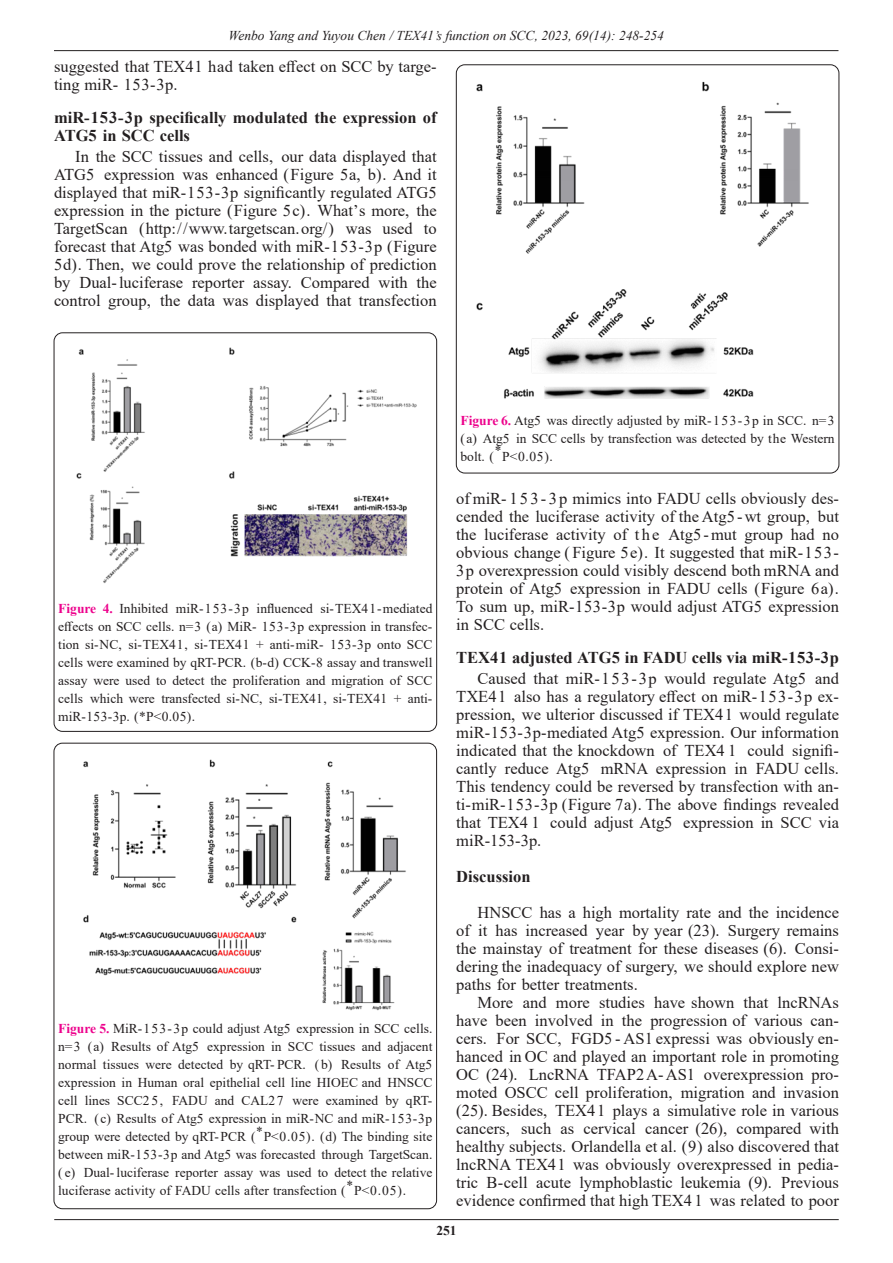
<style>
.page{position:relative;width:893px;height:1263px;background:#fff}
.page>*{position:absolute;margin:0;border:0;box-sizing:border-box;transform-origin:0 0}
.t1{font:16.5px/18px "Times New Roman";color:#231f20;text-align:justify}
.t2{font:700 16.5px/18px "Times New Roman";color:#231f20}
.t3{font:13.5px/18px "Times New Roman";color:#231f20;text-align:justify}
.t4{font:italic 13.5px "Times New Roman";color:#231f20}
.t5{font:700 13.5px "Times New Roman";color:#231f20}
.s1{font-weight:700;color:#ed028c}
</style>
<div class="page">
<hr style="left:54px;top:50px;width:784px;height:1px;background:#231f20">
<hr style="left:54px;top:1219px;width:785px;height:1px;background:#231f20">
<img style="left:76px;top:347px;width:341px;height:236px">
<img style="left:83px;top:759px;width:323px;height:252px">
<img style="left:476px;top:81px;width:333px;height:318px">
<p class="t4" style="left:228px;top:26px;width:437px">Wenbo Yang and Yuyou Chen / TEX41’s function on SCC, 2023, 69(14): 248-254</p>
<p class="t1" style="left:54px;top:57px;width:384px">suggested that TEX41 had taken effect on SCC by targe&shy;ting miR- 153-3p.</p>
<p class="t2" style="left:54px;top:108px;width:384px">miR-153-3p specifically modulated the expression of<br>ATG5 in SCC cells</p>
<p class="t1" style="left:54px;top:147px;width:384px;text-indent:21px">In the SCC tissues and cells, our data displayed that ATG5 expression was enhanced (Figure 5a, b). And it displayed that miR-153-3p significantly regulated ATG5 expression in the picture (Figure 5c). What’s more, the TargetScan (http://www.targetscan.org/) was used to forecast that Atg5 was bonded with miR-153-3p (Figure 5d). Then, we could prove the relationship of prediction by Dual-luciferase reporter assay. Compared with the control group, the data was displayed that transfection</p>
<p class="t3" style="left:58px;top:599px;width:376px"><span class="s1">Figure 4.</span> Inhibited miR-153-3p influenced si-TEX41-mediated effects on SCC cells. n=3 (a) MiR- 153-3p expression in transfec&shy;tion si-NC, si-TEX41, si-TEX41 + anti-miR- 153-3p onto SCC cells were examined by qRT-PCR. (b-d) CCK-8 assay and transwell assay were used to detect the proliferation and migration of SCC cells which were transfected si-NC, si-TEX41, si-TEX41 + anti&shy;miR-153-3p. (*P&lt;0.05).</p>
<p class="t3" style="left:58px;top:1019px;width:376px"><span class="s1">Figure 5.</span> MiR-153-3p could adjust Atg5 expression in SCC cells. n=3 (a) Results of Atg5 expression in SCC tissues and adjacent normal tissues were detected by qRT- PCR. ( b) Results of Atg5 expression in Human oral epithelial cell line HIOEC and HNSCC cell lines SCC2 5 , FADU and CAL2 7 were examined by qRT-PCR. ( c) Results of Atg5 expression in miR-NC and miR-153-3p group were detected by qRT-PCR (*P&lt;0.05). (d) The binding site between miR-153-3p and Atg5 was forecasted through TargetScan. ( e) Dual- luciferase reporter assay was used to detect the relative luciferase activity of FADU cells after transfection (*P&lt;0.05).</p>
<p class="t3" style="left:460px;top:411px;width:376px"><span class="s1">Figure 6.</span> Atg5 was directly adjusted by miR-153-3p in SCC. n=3 (a) Atg5 in SCC cells by transfection was detected by the Western bolt. (*P&lt;0.05).</p>
<p class="t1" style="left:456px;top:489px;width:384px">of miR- 1 5 3 - 3 p mimics into FADU cells obviously des&shy;cended the luciferase activity of the Atg5 - wt group, but the luciferase activity of t h e Atg5 - mut group had no obvious change ( Figure 5e). It suggested that miR-153- 3p overexpression could visibly descend both mRNA and protein of Atg5 expression in FADU cells (Figure 6a).<br>To sum up, miR-153-3p would adjust ATG5 expression in SCC cells.</p>
<p class="t2" style="left:456px;top:648px;width:384px">TEX41 adjusted ATG5 in FADU cells via miR-153-3p</p>
<p class="t1" style="left:456px;top:669px;width:384px;text-indent:21px">Caused that miR-153-3p would regulate Atg5 and TXE41 also has a regulatory effect on miR-153-3p ex&shy;pression, we ulterior discussed if TEX41 would regulate miR-153-3p-mediated Atg5 expression. Our information indicated that the knockdown of TEX4 1 could signifi&shy;cantly reduce Atg5 mRNA expression in FADU cells.<br>This tendency could be reversed by transfection with an&shy;ti-miR-153-3p (Figure 7a). The above findings revealed that TEX4 1 could adjust Atg5 expression in SCC via miR-153-3p.</p>
<p class="t2" style="left:456px;top:867px;width:76px">Discussion</p>
<p class="t1" style="left:456px;top:903px;width:384px;text-indent:21px">HNSCC has a high mortality rate and the incidence of it has increased year by year (23). Surgery remains the mainstay of treatment for these diseases (6). Consi&shy;dering the inadequacy of surgery, we should explore new paths for better treatments.</p>
<p class="t1" style="left:456px;top:993px;width:384px;text-indent:21px">More and more studies have shown that lncRNAs have been involved in the progression of various can&shy;cers. For SCC, FGD5 - AS1 expressi was obviously en&shy;hanced in OC and played an important role in promoting OC (24). LncRNA TFAP2 A- AS1 overexpression pro&shy;moted OSCC cell proliferation, migration and invasion (25). Besides, TEX41 plays a simulative role in various cancers, such as cervical cancer (26), compared with healthy subjects. Orlandella et al. (9) also discovered that lncRNA TEX41 was obviously overexpressed in pedia&shy;tric B-cell acute lymphoblastic leukemia (9). Previous evidence confirmed that high TEX4 1 was related to poor</p>
<p class="t5" style="left:436px;top:1220px;width:22px">251</p>
</div>
